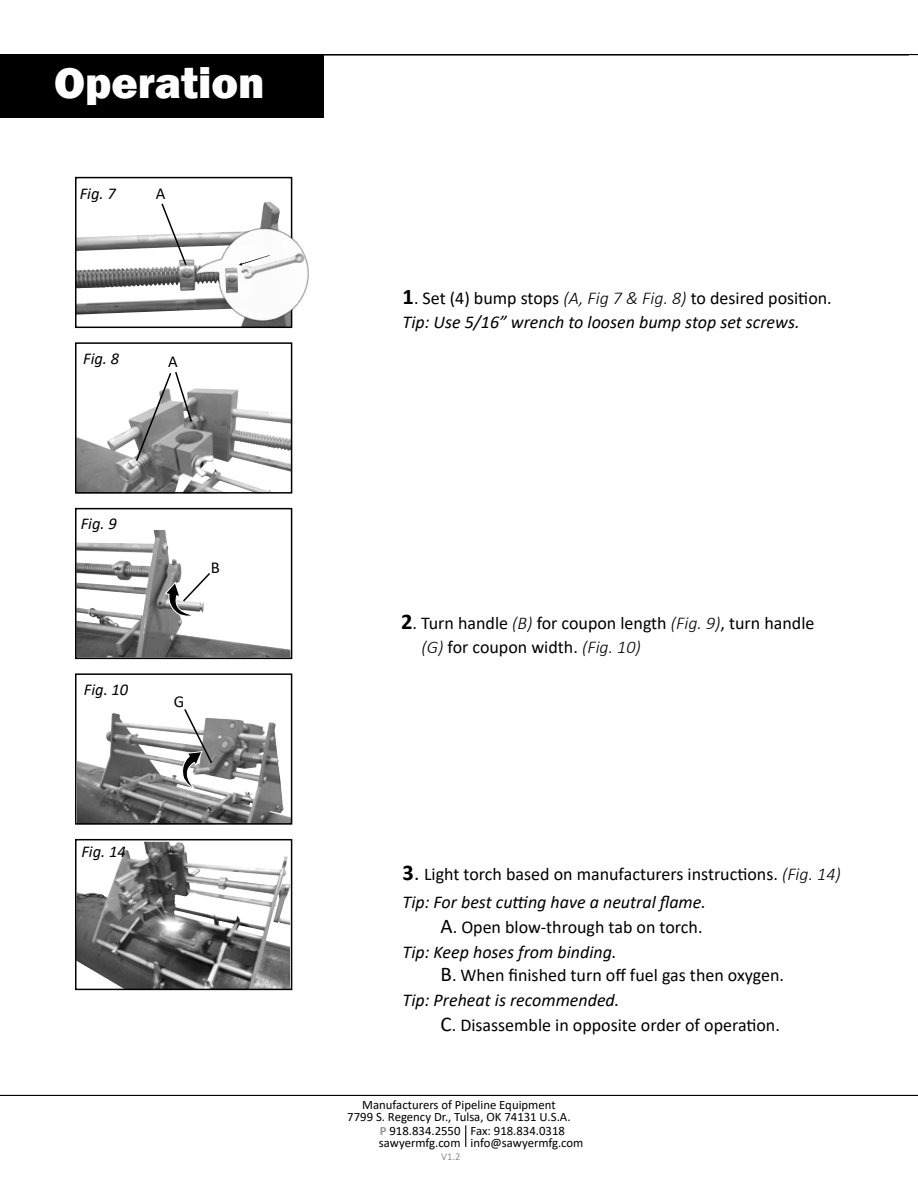
<style>
.page{position:relative;width:918px;height:1188px;background:#fff}
.page>*{position:absolute;margin:0;border:0;box-sizing:border-box;transform-origin:0 0}
.t1{font:800 45px "Franklin Gothic";color:#fff}
.t2{font:18px/25.2px "Calibri";color:#000}
.t3{font:italic 18px/24px "Calibri";color:#000}
.t4{font:16.65px "Calibri";color:#000}
.t5{font:italic 16.5px "Calibri";color:#000}
.t6{font:12.75px/12px "Calibri";color:#000}
.t7{font:10.5px "Calibri";color:#8f9194}
.s1{font-weight:700;font-style:normal;font-size:22.5px}
.s2{font-style:normal}
.s3{font-weight:300}
.s4{font-weight:700;font-size:22.5px}
.s5{font-weight:300;font-style:italic}
.s6{font-size:21px}
.s7{font-style:italic}
.s8{font-weight:700;color:#939598}
</style>
<div class="page">
<hr style="left:0;top:1095px;width:918px;height:1px;background:#000">
<svg style="left:465px;top:1125px;width:1px;height:22px"></svg>
<img style="left:78px;top:234px;width:98px;height:55px">
<img style="left:78px;top:388px;width:211px;height:103px">
<img style="left:78px;top:530px;width:211px;height:126px">
<img style="left:78px;top:713px;width:211px;height:109px">
<img style="left:78px;top:842px;width:211px;height:145px">
<hr style="left:252px;top:54px;width:657px;height:2px;background:#000">
<hr style="left:0;top:54px;width:918px;height:1px;background:#000">
<div style="left:0;top:54px;width:324px;height:63px;background:#000"></div>
<svg style="left:160px;top:203px;width:16px;height:64px"></svg>
<svg style="left:135px;top:372px;width:58px;height:91px"></svg>
<div style="left:75px;top:177px;width:217px;height:151px;border:2px solid #000"></div>
<div style="left:75px;top:342px;width:217px;height:152px;border:2px solid #000"></div>
<div style="left:75px;top:508px;width:217px;height:151px;border:2px solid #000"></div>
<div style="left:75px;top:673px;width:217px;height:152px;border:2px solid #000"></div>
<div style="left:75px;top:839px;width:217px;height:151px;border:2px solid #000"></div>
<img style="left:176px;top:189px;width:133px;height:159px">
<img style="left:241px;top:252px;width:65px;height:27px">
<img style="left:225px;top:267px;width:14px;height:26px">
<svg style="left:239px;top:255px;width:31px;height:11px"></svg>
<svg style="left:164px;top:571px;width:48px;height:47px"></svg>
<svg style="left:179px;top:709px;width:35px;height:80px"></svg>
<h1 class="t1" style="left:61px;top:46px;width:212px">Operation</h1>
<h1 class="t1" style="left:54px;top:53px;width:212px">Operation</h1>
<p class="t5" style="left:80px;top:182px;width:38px">Fig. 7</p>
<p class="t4" style="left:156px;top:182px;width:11px">A</p>
<p class="t5" style="left:83px;top:347px;width:38px">Fig. 8</p>
<p class="t4" style="left:168px;top:350px;width:11px">A</p>
<p class="t5" style="left:81px;top:512px;width:38px">Fig. 9</p>
<p class="t5" style="left:84px;top:678px;width:46px">Fig. 10</p>
<p class="t4" style="left:211px;top:556px;width:11px">B</p>
<p class="t4" style="left:174px;top:690px;width:12px">G</p>
<p class="t5" style="left:81px;top:840px;width:46px">Fig. 14</p>
<p class="t3" style="left:403px;top:286px;width:431px"><span class="s1">1</span><span class="s2">. Set (4) bump stops</span> <span class="s3">(A, Fig 7 &amp; Fig. 8)</span> <span class="s2">to desired position.<br></span>Tip: Use 5/16” wrench to loosen bump stop set screws.</p>
<p class="t2" style="left:421px;top:610px;width:394px;line-height:24px;text-indent:-20px"><span class="s4">2</span>. Turn handle <span class="s5">(B)</span> for coupon length <span class="s5">(Fig. 9)</span>, turn handle <span class="s5">(G)</span> for coupon width. <span class="s5">(Fig. 10)</span></p>
<p class="t2" style="left:403px;top:860px;width:440px;line-height:27.6px"><span class="s4">3</span><span class="s6">.</span> Light torch based on manufacturers instructions. <span class="s5">(Fig. 14)<br></span><span class="s7">Tip: For best cutting have a neutral flame.</span></p>
<p class="t2" style="left:403px;top:914px;width:301px;text-indent:38px"><span class="s6">A</span>. Open blow-through tab on torch.<br><span class="s7">Tip: Keep hoses from binding.</span></p>
<p class="t2" style="left:403px;top:962px;width:383px;text-indent:38px"><span class="s6">B</span>. When finished turn off fuel gas then oxygen.<br><span class="s7">Tip: Preheat is recommended.</span></p>
<p class="t2" style="left:441px;top:1012px;width:341px"><span class="s6">C</span>. Disassemble in opposite order of operation.</p>
<p class="t6" style="left:347px;top:1098px;width:225px;text-align:center">Manufacturers of Pipeline Equipment<br>7799 S. Regency Dr., Tulsa, OK 74131 U.S.A.</p>
<p class="t6" style="left:471px;top:1125px;width:114px">Fax: 918.834.0318 info@sawyermfg.com</p>
<p class="t6" style="left:379px;top:1125px;width:83px"><span class="s8">P</span> 918.834.2550 sawyermfg.com</p>
<p class="t7" style="left:441px;top:1149px;width:21px">V1.2</p>
</div>
